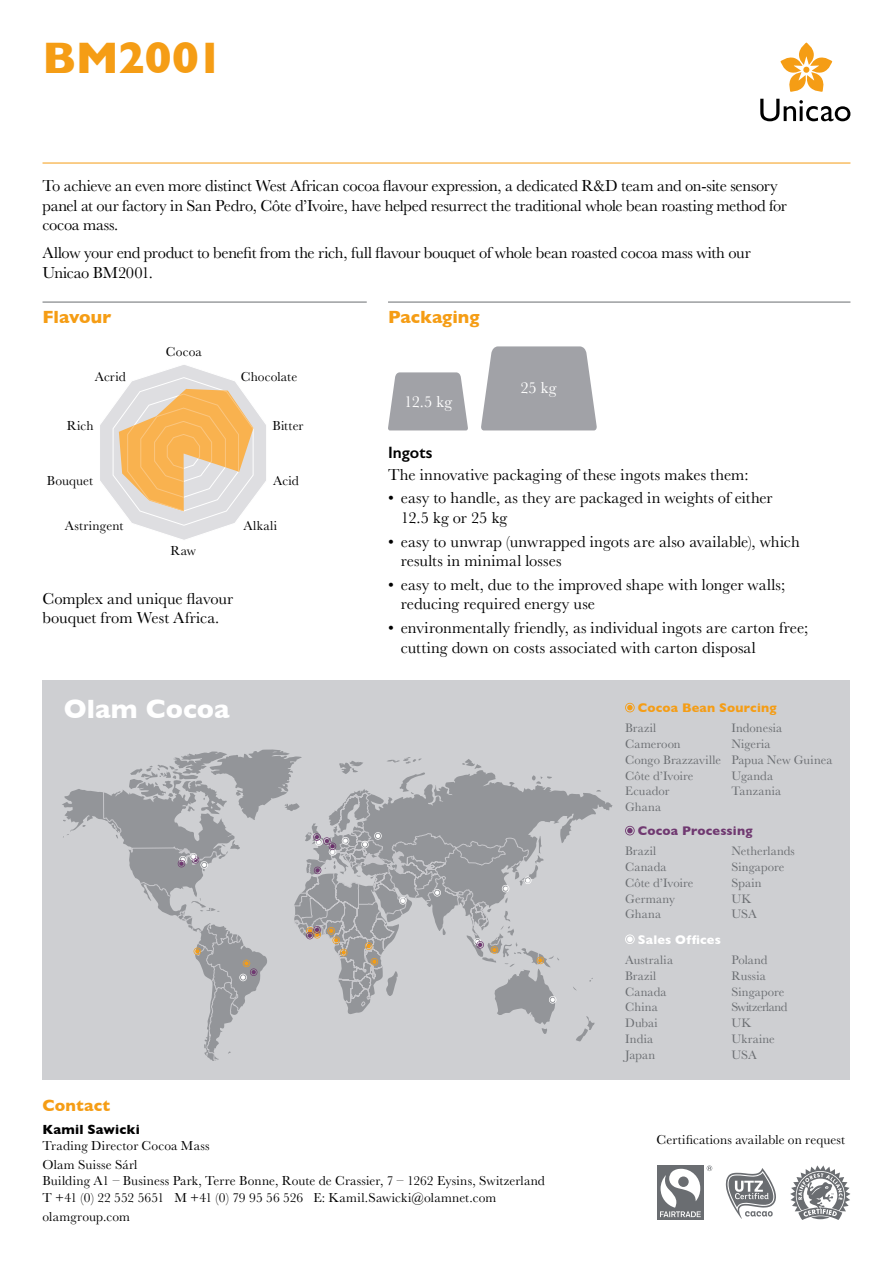
<style>
.page{position:relative;width:893px;height:1263px;background:#fff}
.page>*{position:absolute;margin:0;border:0;box-sizing:border-box;transform-origin:0 0}
.t1{font:700 45px "Gill Sans";letter-spacing:-.005em;color:#f59d15}
.t2{font:700 27px "Gill Sans";color:#fff}
.t3{font:700 18px "Gill Sans";color:#f59d15}
.t4{font:16.5px/19.5px "Baskerville";letter-spacing:-.005em;color:#000}
.t5{font:16.5px "Baskerville";letter-spacing:.005em;color:#fff}
.t6{font:700 16.5px "Gill Sans";letter-spacing:.005em;color:#f59d15}
.t7{font:600 16.5px "Gill Sans";letter-spacing:.005em;color:#000}
.t8{font:13.5px/18.6px "Baskerville";letter-spacing:.01em;color:#000}
.t9{font:700 13.5px "Gill Sans";letter-spacing:.01em;color:#000}
.t10{font:12.75px/15.8px "Baskerville";letter-spacing:.01em;color:#6a6d71}
.t11{font:700 12.75px "Gill Sans";letter-spacing:.015em;color:#f59d15}
.t12{font:700 12.75px "Gill Sans";letter-spacing:.015em;color:#703971}
.t13{font:700 12.75px "Gill Sans";letter-spacing:.02em;color:#fff}
.t14{font:12.75px "Baskerville";letter-spacing:-.04em;color:#6a6d71}
</style>
<div class="page">
<svg style="left:760px;top:99px;width:90px;height:22px"></svg>
<svg style="left:780px;top:43px;width:52px;height:49px"></svg>
<hr style="left:43px;top:163px;width:807px;height:1px;background:#f59d15">
<div style="left:43px;top:680px;width:807px;height:400px;background:#cecfd2"></div>
<svg style="left:625px;top:703px;width:10px;height:9px"></svg>
<svg style="left:625px;top:826px;width:10px;height:9px"></svg>
<svg style="left:625px;top:934px;width:10px;height:10px"></svg>
<svg style="left:425px;top:770px;width:188px;height:221px"></svg>
<svg style="left:62px;top:789px;width:41px;height:43px;fill:#939599"></svg>
<svg style="left:576px;top:1016px;width:19px;height:25px"></svg>
<svg style="left:573px;top:986px;width:4px;height:4px"></svg>
<svg style="left:462px;top:759px;width:20px;height:10px"></svg>
<svg style="left:531px;top:775px;width:21px;height:9px"></svg>
<svg style="left:589px;top:977px;width:4px;height:5px"></svg>
<svg style="left:425px;top:792px;width:114px;height:199px"></svg>
<svg style="left:433px;top:889px;width:8px;height:7px"></svg>
<svg style="left:502px;top:885px;width:7px;height:18px"></svg>
<svg style="left:519px;top:836px;width:25px;height:50px"></svg>
<svg style="left:466px;top:909px;width:93px;height:125px"></svg>
<hr style="left:43px;top:302px;width:324px;height:1px;background:#6a6d71">
<svg style="left:100px;top:365px;width:166px;height:175px"></svg>
<svg style="left:388px;top:372px;width:80px;height:58px;background:#aaabb0"></svg>
<svg style="left:481px;top:346px;width:116px;height:84px;background:#aaabb0"></svg>
<hr style="left:388px;top:302px;width:462px;height:1px;background:#6a6d71">
<svg style="left:790px;top:1165px;width:60px;height:55px"></svg>
<svg style="left:726px;top:1168px;width:50px;height:51px"></svg>
<svg style="left:707px;top:1165px;width:5px;height:6px"></svg>
<div style="left:657px;top:1165px;width:47px;height:55px;background:#6a6d71"></div>
<svg style="left:660px;top:1169px;width:41px;height:48px"></svg>
<svg style="left:103px;top:749px;width:322px;height:312px"></svg>
<h1 class="t1" style="left:43px;top:22px;width:182px">BM2001</h1>
<p class="t4" style="left:43px;top:176px;width:746px">To achieve an even more distinct West African cocoa flavour expression, a dedicated R&amp;D team and on-site sensory panel at our factory in San Pedro, Côte d’Ivoire, have helped resurrect the traditional whole bean roasting method for cocoa mass.</p>
<p class="t4" style="left:43px;top:243px;width:710px">Allow your end product to benefit from the rich, full flavour bouquet of whole bean roasted cocoa mass with our<br>Unicao BM2001.</p>
<p class="t3" style="left:43px;top:303px;width:70px">Flavour</p>
<p class="t8" style="left:95px;top:367px;width:33px">Acrid</p>
<p class="t8" style="left:67px;top:416px;width:28px">Rich</p>
<p class="t8" style="left:166px;top:342px;width:37px">Cocoa</p>
<p class="t8" style="left:241px;top:367px;width:58px">Chocolate</p>
<p class="t8" style="left:273px;top:416px;width:32px">Bitter</p>
<p class="t8" style="left:47px;top:471px;width:48px">Bouquet</p>
<p class="t8" style="left:65px;top:516px;width:60px">Astringent</p>
<p class="t8" style="left:170px;top:542px;width:27px">Raw</p>
<p class="t8" style="left:273px;top:471px;width:27px">Acid</p>
<p class="t8" style="left:243px;top:516px;width:35px">Alkali</p>
<p class="t4" style="left:43px;top:589px;width:192px">Complex and unique flavour bouquet from West Africa.</p>
<h2 class="t2" style="left:64px;top:687px;width:167px">Olam Cocoa</h2>
<p class="t3" style="left:388px;top:303px;width:93px">Packaging</p>
<p class="t5" style="left:404px;top:391px;width:50px">12.5 kg</p>
<p class="t5" style="left:520px;top:377px;width:38px">25 kg</p>
<p class="t7" style="left:388px;top:442px;width:46px">Ingots</p>
<p class="t4" style="left:388px;top:465px;width:362px">The innovative packaging of these ingots makes them:</p>
<p class="t4" style="left:401px;top:488px;width:373px;text-indent:-13px">• easy to handle, as they are packaged in weights of either<br>12.5 kg or 25 kg</p>
<p class="t4" style="left:401px;top:532px;width:401px;text-indent:-13px">• easy to unwrap (unwrapped ingots are also available), which results in minimal losses</p>
<p class="t4" style="left:401px;top:575px;width:386px;text-indent:-13px">• easy to melt, due to the improved shape with longer walls; reducing required energy use</p>
<p class="t4" style="left:401px;top:618px;width:409px;text-indent:-13px">• environmentally friendly, as individual ingots are carton free; cutting down on costs associated with carton disposal</p>
<p class="t11" style="left:638px;top:698px;width:140px">Cocoa Bean Sourcing</p>
<p class="t10" style="left:625px;top:721px;width:33px">Brazil</p>
<p class="t10" style="left:731px;top:721px;width:52px">Indonesia</p>
<p class="t10" style="left:625px;top:736px;width:57px">Cameroon</p>
<p class="t10" style="left:625px;top:736px;width:209px;text-indent:106px">Nigeria<br>Congo Brazzaville Papua New Guinea<br>Côte d’Ivoire</p>
<p class="t10" style="left:731px;top:768px;width:43px">Uganda</p>
<p class="t10" style="left:625px;top:784px;width:46px">Ecuador</p>
<p class="t10" style="left:731px;top:784px;width:51px">Tanzania</p>
<p class="t10" style="left:625px;top:799px;width:37px">Ghana</p>
<p class="t12" style="left:638px;top:821px;width:116px">Cocoa Processing</p>
<p class="t10" style="left:625px;top:844px;width:33px">Brazil</p>
<p class="t10" style="left:731px;top:844px;width:65px">Netherlands</p>
<p class="t10" style="left:625px;top:859px;width:43px">Canada</p>
<p class="t10" style="left:731px;top:859px;width:54px">Singapore</p>
<p class="t10" style="left:625px;top:875px;width:70px">Côte d’Ivoire</p>
<p class="t10" style="left:731px;top:875px;width:32px">Spain</p>
<p class="t10" style="left:625px;top:891px;width:51px">Germany</p>
<p class="t10" style="left:731px;top:891px;width:22px">UK</p>
<p class="t10" style="left:625px;top:907px;width:37px">Ghana</p>
<p class="t10" style="left:731px;top:907px;width:27px">USA</p>
<p class="t13" style="left:638px;top:930px;width:85px">Sales Offices</p>
<p class="t10" style="left:625px;top:952px;width:49px">Australia</p>
<p class="t10" style="left:731px;top:952px;width:38px">Poland</p>
<p class="t10" style="left:625px;top:968px;width:33px">Brazil</p>
<p class="t10" style="left:731px;top:968px;width:36px">Russia</p>
<p class="t10" style="left:625px;top:984px;width:43px">Canada</p>
<p class="t10" style="left:731px;top:984px;width:54px">Singapore</p>
<p class="t10" style="left:625px;top:999px;width:34px">China</p>
<p class="t14" style="left:731px;top:999px;width:57px">Switzerland</p>
<p class="t10" style="left:625px;top:1015px;width:34px">Dubai</p>
<p class="t10" style="left:731px;top:1015px;width:22px">UK</p>
<p class="t10" style="left:625px;top:1031px;width:29px">India</p>
<p class="t10" style="left:731px;top:1031px;width:45px">Ukraine</p>
<p class="t10" style="left:625px;top:1047px;width:32px">Japan</p>
<p class="t10" style="left:731px;top:1047px;width:27px">USA</p>
<p class="t6" style="left:43px;top:1092px;width:69px">Contact</p>
<p class="t9" style="left:43px;top:1118px;width:99px">Kamil Sawicki</p>
<p class="t8" style="left:43px;top:1137px;width:169px">Trading Director Cocoa Mass<br>Olam Suisse Sárl</p>
<p class="t8" style="left:43px;top:1173px;width:504px;line-height:16.5px">Building A1 – Business Park, Terre Bonne, Route de Crassier, 7 – 1262 Eysins, Switzerland<br>T +41 (0) 22 552 5651 M +41 (0) 79 95 56 526 E: Kamil.Sawicki@olamnet.com</p>
<p class="t8" style="left:43px;top:1207px;width:89px">olamgroup.com</p>
<p class="t8" style="left:657px;top:1131px;width:190px">Certifications available on request</p>
</div>
